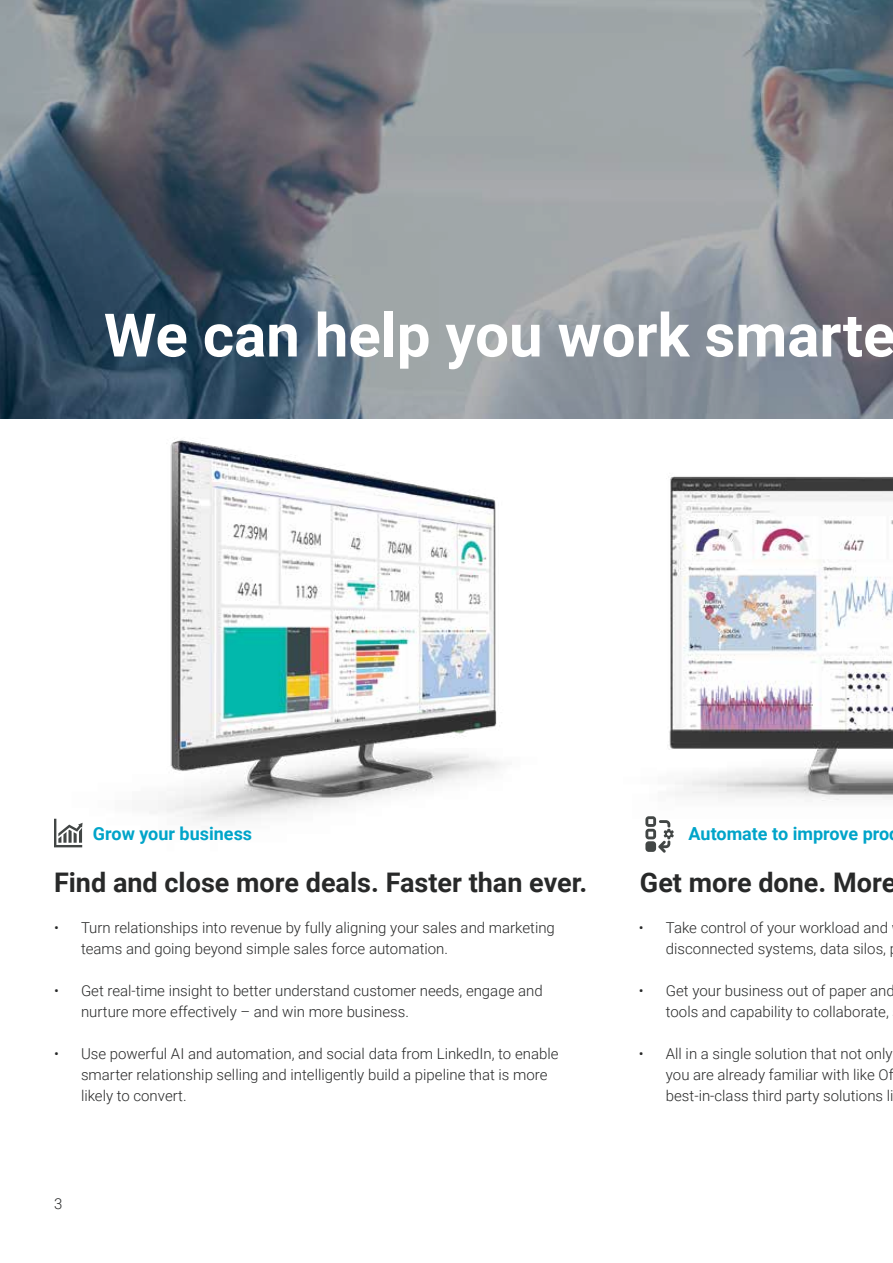
<style>
.page{position:relative;width:893px;height:1263px;background:#fff}
.page>*{position:absolute;margin:0;border:0;box-sizing:border-box;transform-origin:0 0}
.t1{font:700 60px "Roboto";color:#fff}
.t2{font:700 27px "Roboto";color:#282929}
.t3{font:700 18px "Roboto";color:#00a4c9}
.t4{font:300 15px/21px "Roboto";color:#282929}
</style>
<div class="page">
<svg style="left:0;top:0;width:893px;height:419px;background:#788089"></svg>
<img style="left:54px;top:333px;width:591px;height:515px">
<img style="left:597px;top:387px;width:296px;height:461px">
<svg style="left:54px;top:819px;width:29px;height:28px"></svg>
<svg style="left:645px;top:816px;width:29px;height:37px"></svg>
<h1 class="t1" style="left:104px;top:293px;width:793px">We can help you work smarte</h1>
<p class="t3" style="left:93px;top:821px;width:161px">Grow your business</p>
<h2 class="t2" style="left:54px;top:863px;width:535px">Find and close more deals. Faster than ever.</h2>
<h2 class="t2" style="left:640px;top:864px;width:258px">Get more done. More</h2>
<p class="t3" style="left:689px;top:821px;width:202px">Automate to improve pro</p>
<p class="t4" style="left:81px;top:917px;width:475px;text-indent:-27px">• Turn relationships into revenue by fully aligning your sales and marketing teams and going beyond simple sales force automation.</p>
<p class="t4" style="left:81px;top:980px;width:463px;text-indent:-27px">• Get real-time insight to better understand customer needs, engage and nurture more effectively – and win more business.</p>
<p class="t4" style="left:81px;top:1043px;width:479px;text-indent:-27px">• Use powerful AI and automation, and social data from LinkedIn, to enable smarter relationship selling and intelligently build a pipeline that is more likely to convert.</p>
<p class="t4" style="left:54px;top:1192px;width:10px">3</p>
<p class="t4" style="left:639px;top:917px;width:251px;text-align:right">• Take control of your workload and disconnected systems, data silos,</p>
<p class="t4" style="left:666px;top:980px;width:230px;text-indent:-27px">• Get your business out of paper and tools and capability to collaborate,</p>
<p class="t4" style="left:666px;top:1043px;width:229px;text-indent:-27px">• All in a single solution that not only you are already familiar with like O best-in-class third party solutions li</p>
</div>
